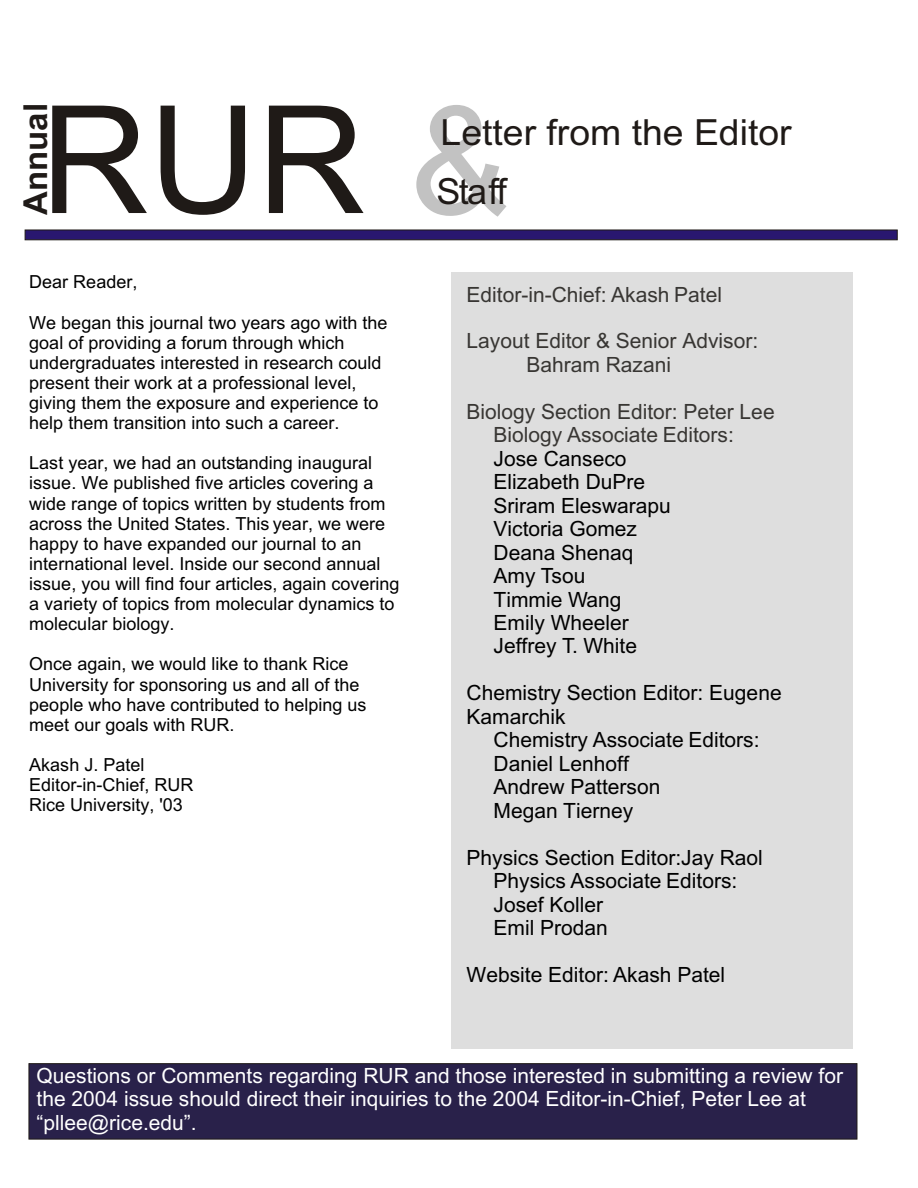
<style>
.page{position:relative;width:918px;height:1188px;background:#fff}
.page>*{position:absolute;margin:0;border:0;box-sizing:border-box;transform-origin:0 0}
.t1{font:150px "Arial";color:#1f1a17}
.t2{font:36px "Arial";color:#1f1a17;scale:1.04 1}
.t3{font:36px "Arial";color:#1f1a17}
.t4{font:700 33px "Arial";color:#1f1a17}
.t5{font:21px/23.4px "Arial";color:#000}
.t6{font:21px/23.4px "Arial";color:#fff}
.t7{font:21px/23.4px "Arial";color:#383633}
.t8{font:18px/20.1px "Arial";color:#000}
.s1{color:#c2c2c2}
</style>
<div class="page">
<div style="left:29px;top:1063px;width:828px;height:76px;background:#29214a;border:1px solid #1f1a17"></div>
<div style="left:451px;top:272px;width:402px;height:777px;background:#dedede"></div>
<div style="left:25px;top:230px;width:872px;height:10px;background:#291770;border:1px solid #1f1a17"></div>
<h1 class="t1" style="left:40px;top:104px;width:471px">RUR <span class="s1">&amp;</span></h1>
<h3 class="t4" style="left:23px;top:215px;width:113px;rotate:-90deg">Annual</h3>
<h2 class="t2" style="left:441px;top:119px;width:339px">Letter from the Editor</h2>
<h2 class="t3" style="left:437px;top:177px;width:72px">Staff</h2>
<p class="t8" style="left:29px;top:274px;width:110px">Dear Reader,</p>
<p class="t8" style="left:29px;top:314px;width:360px">We began this journal two years ago with the goal of providing a forum through which undergraduates interested in research could present their work at a professional level, giving them the exposure and experience to help them transition into such a career.</p>
<p class="t8" style="left:29px;top:455px;width:372px">Last year, we had an outstanding inaugural issue. We published five articles covering a wide range of topics written by students from across the United States. This year, we were happy to have expanded our journal to an international level. Inside our second annual issue, you will find four articles, again covering a variety of topics from molecular dynamics to molecular biology.</p>
<p class="t8" style="left:29px;top:656px;width:339px">Once again, we would like to thank Rice University for sponsoring us and all of the people who have contributed to helping us meet our goals with RUR.</p>
<p class="t8" style="left:29px;top:756px;width:166px">Akash J. Patel<br>Editor-in-Chief, RUR<br>Rice University, '03</p>
<p class="t7" style="left:467px;top:284px;width:257px">Editor-in-Chief: Akash Patel</p>
<p class="t7" style="left:526px;top:331px;width:233px;text-indent:-60px">Layout Editor &amp; Senior Advisor:<br>Bahram Razani</p>
<p class="t7" style="left:494px;top:402px;width:283px;text-indent:-27px">Biology Section Editor: Peter Lee<br>Biology Associate Editors:</p>
<p class="t5" style="left:494px;top:449px;width:179px">Jose Canseco<br>Elizabeth DuPre<br>Sriram Eleswarapu<br>Victoria Gomez<br>Deana Shenaq<br>Amy Tsou<br>Timmie Wang<br>Emily Wheeler<br>Jeffrey T. White</p>
<p class="t5" style="left:467px;top:683px;width:317px">Chemistry Section Editor: Eugene<br>Kamarchik</p>
<p class="t5" style="left:494px;top:754px;width:168px">Daniel Lenhoff<br>Andrew Patterson<br>Megan Tierney</p>
<p class="t5" style="left:467px;top:847px;width:298px">Physics Section Editor:Jay Raol</p>
<p class="t5" style="left:494px;top:894px;width:116px">Josef Koller<br>Emil Prodan</p>
<p class="t5" style="left:494px;top:730px;width:268px">Chemistry Associate Editors:</p>
<p class="t5" style="left:494px;top:871px;width:245px">Physics Associate Editors:</p>
<p class="t5" style="left:467px;top:965px;width:260px">Website Editor: Akash Patel</p>
<p class="t6" style="left:36px;top:1066px;width:808px">Questions or Comments regarding RUR and those interested in submitting a review for the 2004 issue should direct their inquiries to the 2004 Editor-in-Chief, Peter Lee at “pllee@rice.edu”.</p>
</div>
